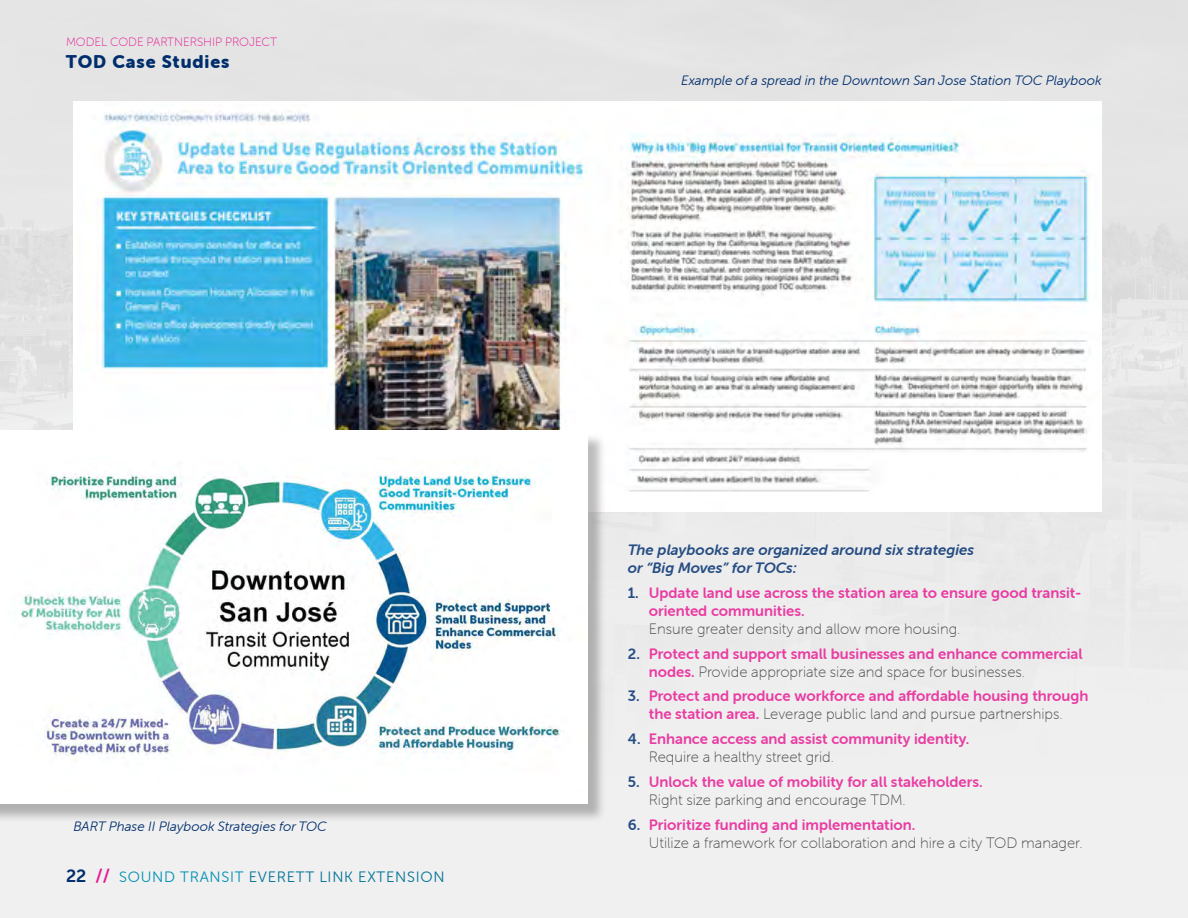
<style>
.page{position:relative;width:1188px;height:918px;background:#f0f0f0}
.page>*{position:absolute;margin:0;border:0;box-sizing:border-box;transform-origin:0 0}
.t1{font:18px "Museo Sans Rounded 900";letter-spacing:.05em;color:#002e6d}
.t2{font:15px/18px "Museo Sans Rounded 700";color:#e93ca2}
.t3{font:15px/18px "Museo Sans Rounded 100";color:#4b4c4d}
.t4{font:italic 15px/18px "Museo Sans Rounded 700";color:#264d83}
.t5{font:15px "Museo Sans Rounded 300";letter-spacing:.05em;color:#007297}
.t6{font:italic 13.5px "Museo Sans Rounded 300";color:#002e6d}
.t7{font:12px "Museo Sans Rounded 100";color:#e51a92}
.s1{font-family:"Museo Sans Rounded 700";font-size:18px;color:#002e6d}
.s2{font-family:"Museo Sans Rounded 700";font-size:18px;color:#e51a92}
.s3{color:#0091b3}
.s4{color:#264d83}
.s5{font-family:"Museo Sans Rounded 100";color:#4b4c4d}
.s6{font-family:"Museo Sans Rounded 700";color:#264d83}
.s7{font-family:"Museo Sans Rounded 700";color:#e93ca2}
</style>
<div class="page">
<div style="left:0;top:0;width:1188px;height:562px;background:#e4e4e4"></div>
<img style="left:73px;top:101px;width:1029px;height:411px">
<div style="left:0;top:433px;width:606px;height:390px;background:#231f20;opacity:.3"></div>
<div style="left:0;top:431px;width:587px;height:373px;background:#fff"></div>
<img style="left:9px;top:472px;width:552px;height:289px">
<p class="t7" style="left:66px;top:36px;width:213px">MODEL CODE PARTNERSHIP PROJECT</p>
<p class="t1" style="left:66px;top:51px;width:165px">TOD Case Studies</p>
<p class="t6" style="left:73px;top:819px;width:255px">BART Phase II Playbook Strategies for TOC</p>
<p class="t5" style="left:66px;top:869px;width:380px"><span class="s1">22</span> <span class="s2">//</span> <span class="s3">SOUND TRANSIT</span> EVERETT LINK EXTENSION</p>
<p class="t6" style="left:681px;top:73px;width:422px">Example of a spread in the Downtown San Jose Station TOC Playbook</p>
<p class="t4" style="left:628px;top:541px;width:348px">The playbooks are organized around six strategies or “Big Moves” for TOCs:</p>
<p class="t2" style="left:649px;top:584px;width:434px;text-indent:-21px"><span class="s4">1.</span> Update land use across the station area to ensure good transit&shy;oriented communities.<br><span class="s5">Ensure greater density and allow more housing.</span></p>
<p class="t2" style="left:649px;top:645px;width:435px;text-indent:-21px"><span class="s4">2.</span> Protect and support small businesses and enhance commercial nodes. <span class="s5">Provide appropriate size and space for businesses.</span></p>
<p class="t2" style="left:628px;top:687px;width:462px;text-align:center"><span class="s4">3.</span> Protect and produce workforce and affordable housing through the station area. <span class="s5">Leverage public land and pursue partnerships.</span></p>
<p class="t2" style="left:649px;top:730px;width:322px;text-indent:-21px"><span class="s4">4.</span> Enhance access and assist community identity.<br><span class="s5">Require a healthy street grid.</span></p>
<p class="t2" style="left:649px;top:773px;width:335px;text-indent:-21px"><span class="s4">5.</span> Unlock the value of mobility for all stakeholders.<br><span class="s5">Right size parking and encourage TDM.</span></p>
<p class="t3" style="left:649px;top:816px;width:435px;text-indent:-21px"><span class="s6">6.</span> <span class="s7">Prioritize funding and implementation.<br></span>Utilize a framework for collaboration and hire a city TOD manager.</p>
</div>
